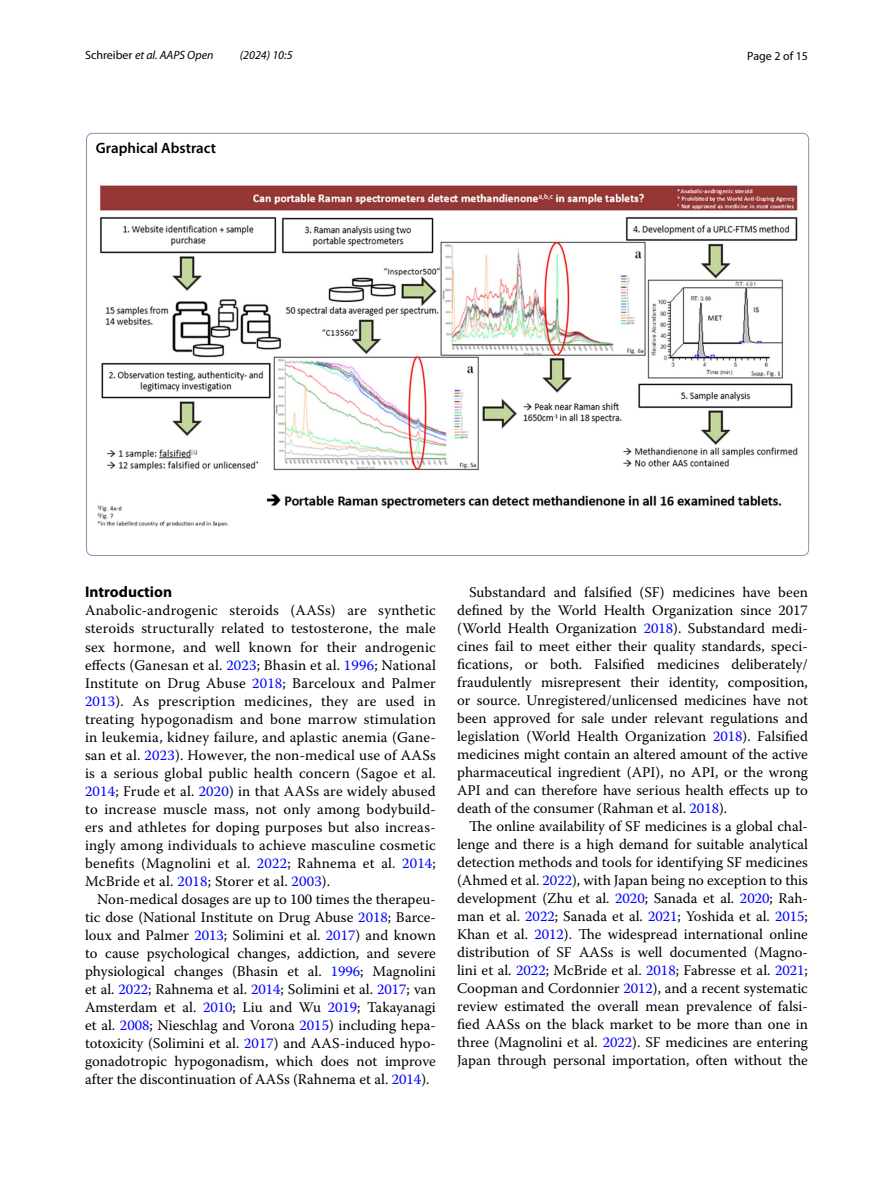
<style>
.page{position:relative;width:893px;height:1187px;background:#fff}
.page>*{position:absolute;margin:0;border:0;box-sizing:border-box;transform-origin:0 0}
.t1{font:700 15.45px "Myriad Pro";color:#000}
.t2{font:600 15px "Myriad Pro";color:#000}
.t3{font:14.7px/18px "Warnock Pro";color:#000;text-align:justify}
.t4{font:italic 12px "Myriad Pro";color:#000}
.t5{font:12px "Myriad Pro";color:#000}
.s1{font-style:normal}
.s2{color:#00f}
</style>
<div class="page">
<img style="left:97px;top:185px;width:701px;height:341px">
<p class="t4" style="left:85px;top:48px;width:130px"><span class="s1">Schreiber</span> et al. AAPS Open</p>
<p class="t4" style="left:240px;top:48px;width:54px">(2024) 10:5</p>
<p class="t5" style="left:747px;top:48px;width:62px">Page 2 of 15</p>
<p class="t2" style="left:96px;top:138px;width:122px">Graphical Abstract</p>
<p class="t1" style="left:85px;top:582px;width:89px">Introduction</p>
<p class="t3" style="left:85px;top:601px;width:352px">Anabolic-androgenic steroids (AASs) are synthetic steroids structurally related to testosterone, the male sex hormone, and well known for their androgenic effects (Ganesan et al. <span class="s2">2023</span>; Bhasin et al. <span class="s2">1996</span>; National Institute on Drug Abuse <span class="s2">2018</span>; Barceloux and Palmer <span class="s2">2013</span>). As prescription medicines, they are used in treating hypogonadism and bone marrow stimulation in leukemia, kidney failure, and aplastic anemia (Gane&shy;san et al. <span class="s2">2023</span>). However, the non-medical use of AASs is a serious global public health concern (Sagoe et al.<br><span class="s2">2014</span>; Frude et al. <span class="s2">2020</span>) in that AASs are widely abused to increase muscle mass, not only among bodybuild&shy;ers and athletes for doping purposes but also increas&shy;ingly among individuals to achieve masculine cosmetic benefits (Magnolini et al. <span class="s2">2022</span>; Rahnema et al. <span class="s2">2014</span>; McBride et al. <span class="s2">2018</span>; Storer et al. <span class="s2">2003</span>).</p>
<p class="t3" style="left:85px;top:889px;width:352px;text-indent:12px">Non-medical dosages are up to 100 times the therapeu&shy;tic dose (National Institute on Drug Abuse <span class="s2">2018</span>; Barce&shy;loux and Palmer <span class="s2">2013</span>; Solimini et al. <span class="s2">2017</span>) and known to cause psychological changes, addiction, and severe physiological changes (Bhasin et al. <span class="s2">1996</span>; Magnolini et al. <span class="s2">2022</span>; Rahnema et al. <span class="s2">2014</span>; Solimini et al. <span class="s2">2017</span>; van Amsterdam et al. <span class="s2">2010</span>; Liu and Wu <span class="s2">2019</span>; Takayanagi et al. <span class="s2">2008</span>; Nieschlag and Vorona <span class="s2">2015</span>) including hepa&shy;totoxicity (Solimini et al. <span class="s2">2017</span>) and AAS-induced hypo&shy;gonadotropic hypogonadism, which does not improve after the discontinuation of AASs (Rahnema et al. <span class="s2">2014</span>).</p>
<p class="t3" style="left:457px;top:582px;width:352px;text-indent:12px">Substandard and falsified (SF) medicines have been defined by the World Health Organization since 2017 (World Health Organization <span class="s2">2018</span>). Substandard medi&shy;cines fail to meet either their quality standards, speci&shy;fications, or both. Falsified medicines deliberately/ fraudulently misrepresent their identity, composition, or source. Unregistered/unlicensed medicines have not been approved for sale under relevant regulations and legislation (World Health Organization <span class="s2">2018</span>). Falsified medicines might contain an altered amount of the active pharmaceutical ingredient (API), no API, or the wrong API and can therefore have serious health effects up to death of the consumer (Rahman et al. <span class="s2">2018</span>).</p>
<p class="t3" style="left:457px;top:816px;width:352px;text-indent:12px">The online availability of SF medicines is a global chal&shy;lenge and there is a high demand for suitable analytical detection methods and tools for identifying SF medicines (Ahmed et al. <span class="s2">2022</span>), with Japan being no exception to this development (Zhu et al. <span class="s2">2020</span>; Sanada et al. <span class="s2">2020</span>; Rah&shy;man et al. <span class="s2">2022</span>; Sanada et al. <span class="s2">2021</span>; Yoshida et al. <span class="s2">2015</span>; Khan et al. <span class="s2">2012</span>). The widespread international online distribution of SF AASs is well documented (Magno&shy;lini et al. <span class="s2">2022</span>; McBride et al. <span class="s2">2018</span>; Fabresse et al. <span class="s2">2021</span>; Coopman and Cordonnier <span class="s2">2012</span>), and a recent systematic review estimated the overall mean prevalence of falsi&shy;fied AASs on the black market to be more than one in three (Magnolini et al. <span class="s2">2022</span>). SF medicines are entering Japan through personal importation, often without the</p>
</div>
